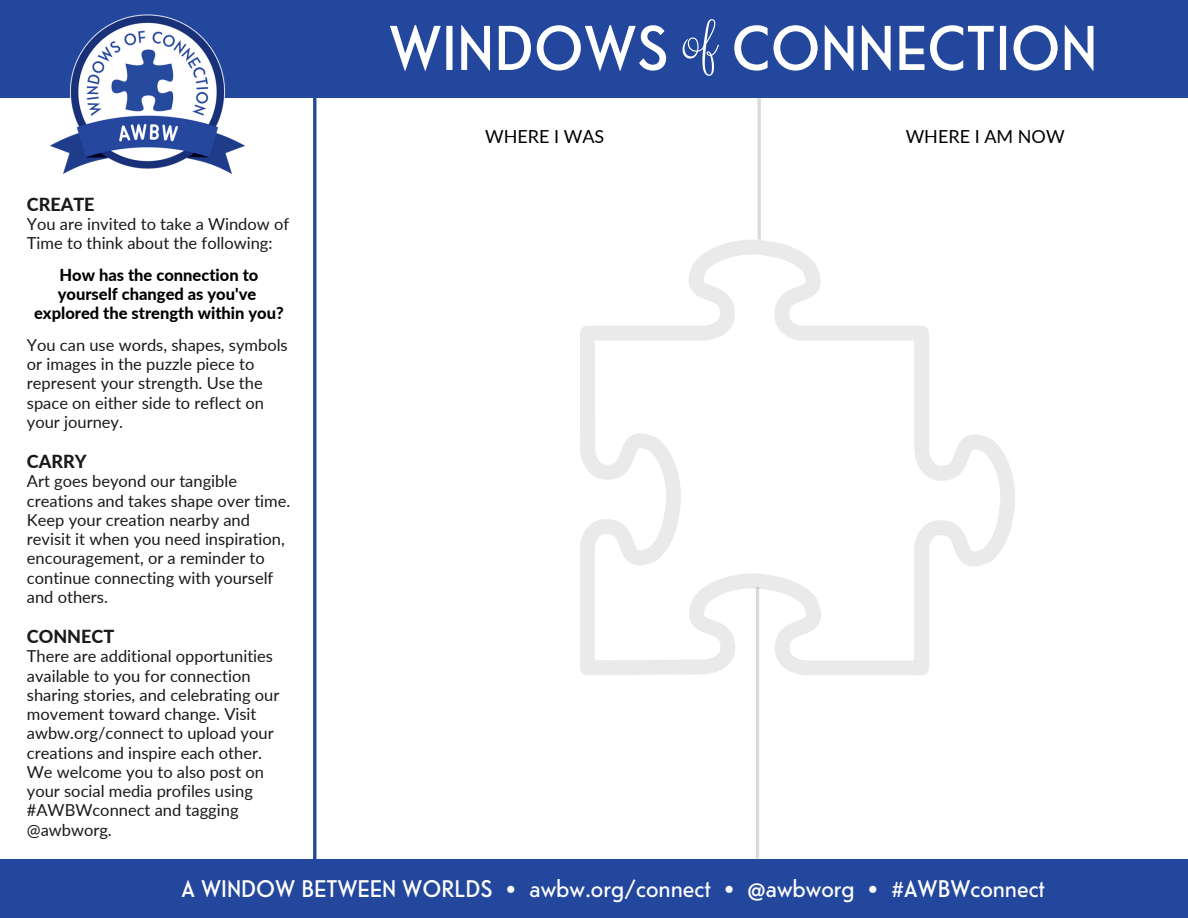
<style>
.page{position:relative;width:1188px;height:918px;background:#fff}
.page>*{position:absolute;margin:0;border:0;box-sizing:border-box;transform-origin:0 0}
.t1{font:63px "Telefon";color:#fff}
.t2{font:60px "Clicker Script";color:#fff}
.t3{font:24px "Telefon";color:#fff}
.t4{font:18px "Lato";color:#000}
.t5{font:800 18px "Lato";color:#1a1a1a}
.t6{font:16.5px/19.2px "Lato";color:#1a1a1a}
.t7{font:800 16.5px "Lato";color:#000}
</style>
<div class="page">
<div style="left:0;top:0;width:1188px;height:98px;background:#24479e"></div>
<div style="left:0;top:860px;width:1188px;height:58px;background:#24479e"></div>
<hr style="left:313px;top:65px;width:3px;height:820px;background:#24479e">
<hr style="left:756px;top:587px;width:3px;height:273px;background:#808080">
<svg style="left:580px;top:239px;width:435px;height:437px"></svg>
<svg style="left:757px;top:98px;width:4px;height:141px"></svg>
<img style="left:50px;top:14px;width:195px;height:160px">
<p class="t1" style="left:389px;top:23px;width:281px">WINDOWS</p>
<p class="t2" style="left:681px;top:4px;width:36px">of</p>
<p class="t1" style="left:731px;top:23px;width:368px">CONNECTION</p>
<p class="t5" style="left:27px;top:193px;width:69px">CREATE</p>
<p class="t6" style="left:27px;top:214px;width:264px">You are invited to take a Window of<br>Time to think about the following:</p>
<p class="t7" style="left:60px;top:265px;width:200px">How has the connection to</p>
<p class="t7" style="left:58px;top:284px;width:200px">yourself changed as you've</p>
<p class="t7" style="left:34px;top:303px;width:251px">explored the strength within you?</p>
<p class="t6" style="left:27px;top:335px;width:262px">You can use words, shapes, symbols or images in the puzzle piece to represent your strength. Use the space on either side to reflect on your journey.</p>
<p class="t5" style="left:27px;top:450px;width:61px">CARRY</p>
<p class="t6" style="left:27px;top:471px;width:265px">Art goes beyond our tangible creations and takes shape over time.<br>Keep your creation nearby and revisit it when you need inspiration, encouragement, or a reminder to continue connecting with yourself and others.</p>
<p class="t5" style="left:27px;top:625px;width:89px">CONNECT</p>
<p class="t6" style="left:27px;top:646px;width:254px">There are additional opportunities available to you for connection sharing stories, and celebrating our movement toward change. Visit awbw.org/connect to upload your creations and inspire each other.<br>We welcome you to also post on your social media profiles using #AWBWconnect and tagging @awbworg.</p>
<p class="t4" style="left:485px;top:125px;width:121px">WHERE I WAS</p>
<p class="t4" style="left:906px;top:125px;width:160px">WHERE I AM NOW</p>
<p class="t3" style="left:182px;top:879px;width:865px">A WINDOW BETWEEN WORLDS • awbw.org/connect • @awbworg • #AWBWconnect</p>
</div>
